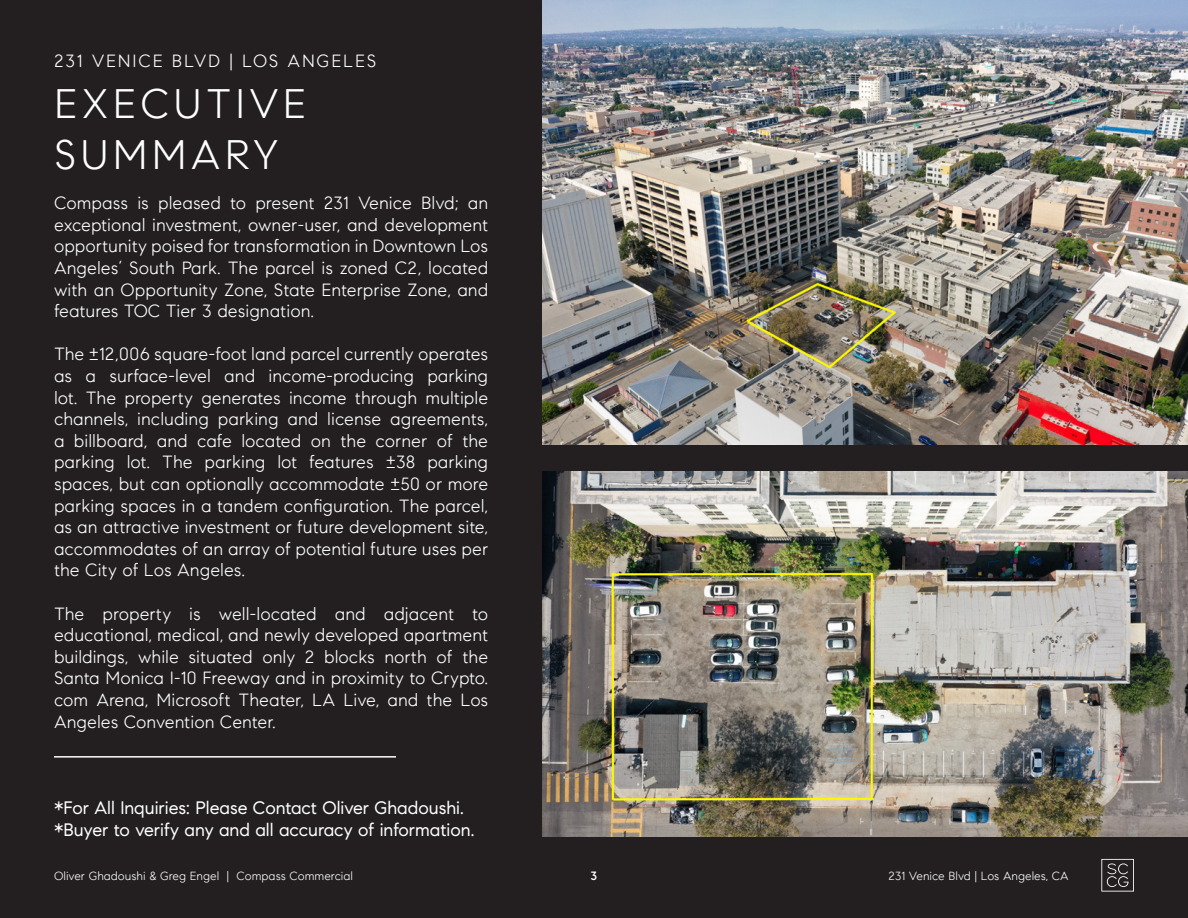
<style>
.page{position:relative;width:1188px;height:918px;background:#231f20}
.page>*{position:absolute;margin:0;border:0;box-sizing:border-box;transform-origin:0 0}
.t1{font:300 42px "Compass Sans";letter-spacing:.1em;color:#fff}
.t2{font:300 18px/21.6px "Compass Sans";color:#fff;text-align:justify}
.t3{font:18px "Compass Sans";color:#fff}
.t4{font:300 18px "Compass Sans";letter-spacing:.1em;color:#fff}
.t5{font:300 12px "Compass Sans";color:#fff}
.t6{font:500 12px "Compass Sans";color:#fff}
</style>
<div class="page">
<svg style="left:1101px;top:859px;width:33px;height:33px"></svg>
<img style="left:542px;top:0;width:646px;height:445px">
<img style="left:542px;top:472px;width:646px;height:365px">
<hr style="left:54px;top:756px;width:342px;height:2px;background:#fff">
<p class="t4" style="left:54px;top:50px;width:324px">231 VENICE BLVD | LOS ANGELES</p>
<p class="t1" style="left:54px;top:79px;width:254px">EXECUTIVE</p>
<p class="t1" style="left:54px;top:130px;width:226px">SUMMARY</p>
<p class="t2" style="left:54px;top:192px;width:436px">Compass is pleased to present 231 Venice Blvd; an exceptional investment, owner-user, and development opportunity poised for transformation in Downtown Los Angeles’ South Park. The parcel is zoned C2, located with an Opportunity Zone, State Enterprise Zone, and features TOC Tier 3 designation.</p>
<p class="t2" style="left:54px;top:343px;width:436px">The ±12,006 square-foot land parcel currently operates as a surface-level and income-producing parking lot. The property generates income through multiple channels, including parking and license agreements, a billboard, and cafe located on the corner of the parking lot. The parking lot features ±38 parking spaces, but can optionally accommodate ±50 or more parking spaces in a tandem configuration. The parcel, as an attractive investment or future development site, accommodates of an array of potential future uses per the City of Los Angeles.</p>
<p class="t2" style="left:54px;top:602px;width:436px">The property is well-located and adjacent to educational, medical, and newly developed apartment buildings, while situated only 2 blocks north of the Santa Monica I-10 Freeway and in proximity to Crypto. com Arena, Microsoft Theater, LA Live, and the Los Angeles Convention Center.</p>
<p class="t3" style="left:54px;top:797px;width:411px">*For All Inquiries: Please Contact Oliver Ghadoushi.</p>
<p class="t3" style="left:54px;top:819px;width:422px">*Buyer to verify any and all accuracy of information.</p>
<p class="t5" style="left:54px;top:868px;width:301px">Oliver Ghadoushi &amp; Greg Engel | Compass Commercial</p>
<p class="t6" style="left:591px;top:868px;width:8px">3</p>
<p class="t5" style="left:889px;top:868px;width:182px">231 Venice Blvd | Los Angeles, CA</p>
</div>
